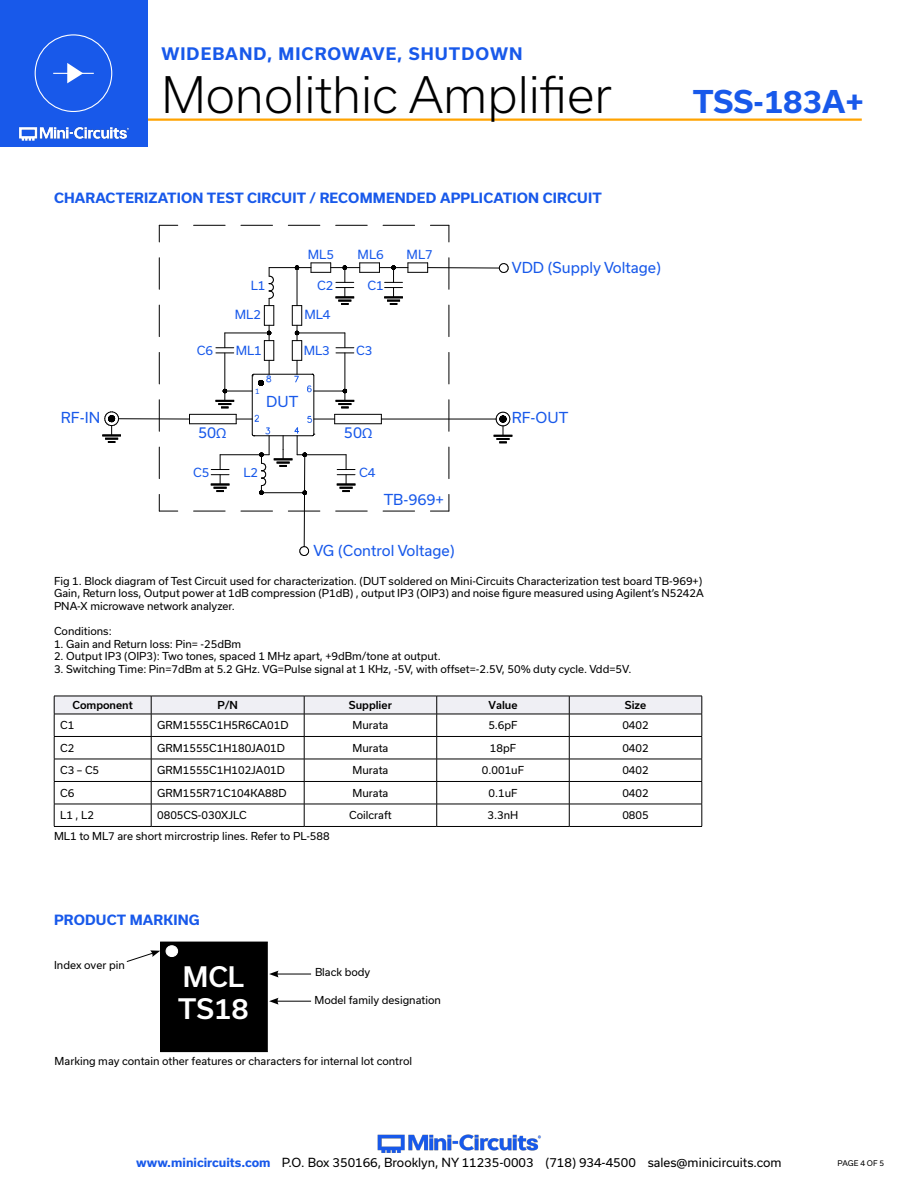
<style>
.page{position:relative;width:918px;height:1188px;background:#fff}
.page>*{position:absolute;margin:0;border:0;box-sizing:border-box;transform-origin:0 0}
.t1{font:300 48px "Usual";color:#000}
.t2{font:700 30px "Usual";color:#1859ea}
.t3{font:500 27px "Usual";color:#fff}
.t4{font:700 16.5px "Usual";letter-spacing:.065em;color:#1859ea}
.t5{font:14.4px "Usual";color:#1859ea}
.Blue_Headers{font:700 13.5px "Usual";letter-spacing:.015em;color:#1859ea}
.t6{font:12px "Usual";color:#000}
.t7{font:12px "Usual";color:#1859ea}
.Figure_text{font:10.5px/12.6px "Usual";color:#000}
.Table_Body_Left_Just{font:10.5px "Usual";color:#000}
.Table_Body_Center{font:10.5px "Usual";color:#000}
.Table_Header_Center{font:500 10.5px "Usual";color:#000}
.t8{font:7.5px "Usual";color:#000}
.t9{font:7.2px "Usual";color:#1859ea}
.s1{font-family:"Myriad Pro"}
.s2{font-weight:700;color:#1859ea}
</style>
<div class="page">
<hr style="left:129px;top:118px;width:733px;height:3px;background:#ffa300">
<div style="left:0;top:0;width:147px;height:147px;background:#1859ea"></div>
<img style="left:19px;top:126px;width:110px;height:15px">
<div style="left:35px;top:34px;width:77px;height:78px;border:1px solid #fff;border-radius:50%"></div>
<hr style="left:53px;top:73px;width:41px;height:1px;background:#fff">
<svg style="left:67px;top:63px;width:16px;height:20px"></svg>
<img style="left:377px;top:1134px;width:164px;height:19px">
<hr style="left:252px;top:376px;width:1px;height:58px;background:#000">
<hr style="left:254px;top:374px;width:58px;height:1px;background:#000">
<hr style="left:313px;top:376px;width:1px;height:58px;background:#000">
<hr style="left:190px;top:423px;width:46px;height:1px;background:#000">
<hr style="left:190px;top:414px;width:46px;height:1px;background:#000">
<hr style="left:119px;top:418px;width:71px;height:1px;background:#000">
<hr style="left:335px;top:423px;width:46px;height:1px;background:#000">
<hr style="left:335px;top:414px;width:46px;height:1px;background:#000">
<hr style="left:381px;top:419px;width:115px;height:1px;background:#000">
<hr style="left:269px;top:267px;width:42px;height:1px;background:#000">
<hr style="left:428px;top:267px;width:71px;height:1px;background:#000">
<svg style="left:499px;top:263px;width:10px;height:10px"></svg>
<svg style="left:494px;top:411px;width:18px;height:32px"></svg>
<svg style="left:102px;top:411px;width:19px;height:32px"></svg>
<svg style="left:216px;top:268px;width:58px;height:140px"></svg>
<svg style="left:292px;top:263px;width:136px;height:145px"></svg>
<hr style="left:220px;top:454px;width:49px;height:1px;background:#000">
<svg style="left:211px;top:455px;width:18px;height:37px"></svg>
<svg style="left:236px;top:414px;width:119px;height:142px"></svg>
<hr style="left:159px;top:258px;width:1px;height:31px;background:#000">
<hr style="left:159px;top:305px;width:1px;height:32px;background:#000">
<hr style="left:159px;top:352px;width:1px;height:32px;background:#000">
<hr style="left:159px;top:400px;width:1px;height:31px;background:#000">
<hr style="left:159px;top:447px;width:1px;height:32px;background:#000">
<svg style="left:159px;top:494px;width:19px;height:18px"></svg>
<hr style="left:194px;top:511px;width:31px;height:1px;background:#000">
<hr style="left:241px;top:511px;width:32px;height:1px;background:#000">
<hr style="left:288px;top:511px;width:32px;height:1px;background:#000">
<hr style="left:336px;top:511px;width:31px;height:1px;background:#000">
<hr style="left:383px;top:511px;width:32px;height:1px;background:#000">
<svg style="left:430px;top:494px;width:20px;height:18px"></svg>
<hr style="left:449px;top:447px;width:1px;height:32px;background:#000">
<hr style="left:449px;top:400px;width:1px;height:31px;background:#000">
<hr style="left:449px;top:352px;width:1px;height:32px;background:#000">
<hr style="left:449px;top:305px;width:1px;height:32px;background:#000">
<hr style="left:449px;top:258px;width:1px;height:31px;background:#000">
<svg style="left:430px;top:225px;width:20px;height:17px"></svg>
<hr style="left:383px;top:225px;width:32px;height:1px;background:#000">
<hr style="left:336px;top:225px;width:31px;height:1px;background:#000">
<hr style="left:288px;top:225px;width:32px;height:1px;background:#000">
<hr style="left:241px;top:225px;width:32px;height:1px;background:#000">
<hr style="left:194px;top:225px;width:31px;height:1px;background:#000">
<svg style="left:159px;top:225px;width:19px;height:17px"></svg>
<div style="left:161px;top:942px;width:106px;height:110px;background:#000"></div>
<div style="left:160px;top:942px;width:108px;height:110px;border:1px solid #000"></div>
<div style="left:166px;top:946px;width:12px;height:11px;background:#fff;border-radius:50%"></div>
<div style="left:166px;top:945px;width:12px;height:12px;border:1px solid #fff;border-radius:50%"></div>
<svg style="left:54px;top:696px;width:649px;height:130px"></svg>
<hr style="left:54px;top:826px;width:97px;height:1px;background:#000">
<hr style="left:151px;top:826px;width:153px;height:1px;background:#000">
<hr style="left:304px;top:826px;width:133px;height:1px;background:#000">
<hr style="left:437px;top:826px;width:132px;height:1px;background:#000">
<hr style="left:569px;top:826px;width:133px;height:1px;background:#000">
<svg style="left:126px;top:950px;width:34px;height:12px"></svg>
<hr style="left:276px;top:974px;width:35px;height:1px;background:#000">
<svg style="left:269px;top:971px;width:10px;height:6px"></svg>
<hr style="left:276px;top:1001px;width:35px;height:1px;background:#000">
<svg style="left:269px;top:998px;width:10px;height:7px"></svg>
<h3 class="t4" style="left:161px;top:45px;width:363px">WIDEBAND, MICROWAVE, SHUTDOWN</h3>
<h1 class="t1" style="left:161px;top:67px;width:452px">Monolithic Amplifier</h1>
<p class="Blue_Headers" style="left:54px;top:190px;width:549px">CHARACTERIZATION TEST CIRCUIT / RECOMMENDED APPLICATION CIRCUIT</p>
<p class="t7" style="left:308px;top:248px;width:28px">ML5</p>
<p class="t7" style="left:358px;top:248px;width:28px">ML6</p>
<p class="t7" style="left:407px;top:248px;width:28px">ML7</p>
<p class="t7" style="left:251px;top:278px;width:16px">L1</p>
<p class="t7" style="left:317px;top:278px;width:18px">C2</p>
<p class="t7" style="left:367px;top:278px;width:18px">C1</p>
<p class="t7" style="left:235px;top:308px;width:28px">ML2</p>
<p class="t7" style="left:236px;top:343px;width:28px">ML1</p>
<p class="t7" style="left:304px;top:308px;width:28px">ML4</p>
<p class="t7" style="left:197px;top:344px;width:18px">C6</p>
<p class="t7" style="left:304px;top:343px;width:28px">ML3</p>
<p class="t7" style="left:356px;top:344px;width:18px">C3</p>
<p class="t9" style="left:255px;top:387px;width:6px">1</p>
<p class="t5" style="left:266px;top:393px;width:34px">DUT</p>
<p class="t5" style="left:512px;top:260px;width:151px">VDD (Supply Voltage)</p>
<p class="t5" style="left:61px;top:410px;width:41px">RF-IN</p>
<p class="t5" style="left:512px;top:410px;width:58px">RF-OUT</p>
<p class="t5" style="left:198px;top:424px;width:30px">50<span class="s1">Ω</span></p>
<p class="t5" style="left:344px;top:424px;width:30px">50<span class="s1">Ω</span></p>
<p class="t7" style="left:193px;top:466px;width:18px">C5</p>
<p class="t7" style="left:359px;top:466px;width:18px">C4</p>
<p class="t7" style="left:243px;top:466px;width:16px">L2</p>
<p class="t5" style="left:384px;top:491px;width:62px">TB-969+</p>
<p class="t5" style="left:313px;top:543px;width:143px">VG (Control Voltage)</p>
<h2 class="t2" style="left:693px;top:84px;width:173px">TSS-183A+</h2>
<p class="Figure_text" style="left:54px;top:575px;width:650px">Fig 1. Block diagram of Test Circuit used for characterization. (DUT soldered on Mini-Circuits Characterization test board TB-969+)</p>
<p class="Figure_text" style="left:54px;top:587px;width:651px">Gain, Return loss, Output power at 1dB compression (P1dB) , output IP3 (OIP3) and noise figure measured using Agilent’s N5242A<br>PNA-X microwave network analyzer.</p>
<p class="Figure_text" style="left:54px;top:625px;width:59px">Conditions:</p>
<p class="Figure_text" style="left:54px;top:638px;width:189px">1. Gain and Return loss: Pin= -25dBm</p>
<p class="Figure_text" style="left:54px;top:650px;width:388px">2. Output IP3 (OIP3): Two tones, spaced 1 MHz apart, +9dBm/tone at output.</p>
<p class="Figure_text" style="left:54px;top:663px;width:579px">3. Switching Time: Pin=7dBm at 5.2 GHz. VG=Pulse signal at 1 KHz, -5V, with offset=-2.5V, 50% duty cycle. Vdd=5V.</p>
<p class="Table_Header_Center" style="left:72px;top:699px;width:62px">Component</p>
<p class="Table_Header_Center" style="left:217px;top:699px;width:22px">P/N</p>
<p class="Table_Header_Center" style="left:349px;top:699px;width:45px">Supplier</p>
<p class="Table_Header_Center" style="left:488px;top:699px;width:31px">Value</p>
<p class="Table_Header_Center" style="left:625px;top:699px;width:23px">Size</p>
<p class="Table_Body_Left_Just" style="left:60px;top:719px;width:16px">C1</p>
<p class="Table_Body_Left_Just" style="left:157px;top:719px;width:133px">GRM1555C1H5R6CA01D</p>
<p class="Table_Body_Center" style="left:352px;top:719px;width:37px">Murata</p>
<p class="Table_Body_Center" style="left:488px;top:719px;width:31px">5.6pF</p>
<p class="Table_Body_Center" style="left:622px;top:719px;width:28px">0402</p>
<p class="Table_Body_Left_Just" style="left:60px;top:742px;width:16px">C2</p>
<p class="Table_Body_Left_Just" style="left:157px;top:742px;width:129px">GRM1555C1H180JA01D</p>
<p class="Table_Body_Center" style="left:352px;top:742px;width:37px">Murata</p>
<p class="Table_Body_Center" style="left:490px;top:742px;width:28px">18pF</p>
<p class="Table_Body_Center" style="left:622px;top:742px;width:28px">0402</p>
<p class="Table_Body_Left_Just" style="left:60px;top:764px;width:40px">C3 – C5</p>
<p class="Table_Body_Left_Just" style="left:157px;top:764px;width:129px">GRM1555C1H102JA01D</p>
<p class="Table_Body_Center" style="left:352px;top:764px;width:37px">Murata</p>
<p class="Table_Body_Center" style="left:482px;top:764px;width:44px">0.001uF</p>
<p class="Table_Body_Center" style="left:622px;top:764px;width:28px">0402</p>
<p class="Table_Body_Left_Just" style="left:60px;top:787px;width:16px">C6</p>
<p class="Table_Body_Left_Just" style="left:157px;top:787px;width:131px">GRM155R71C104KA88D</p>
<p class="Table_Body_Center" style="left:352px;top:787px;width:37px">Murata</p>
<p class="Table_Body_Center" style="left:488px;top:787px;width:31px">0.1uF</p>
<p class="Table_Body_Center" style="left:622px;top:787px;width:28px">0402</p>
<p class="Table_Body_Left_Just" style="left:60px;top:809px;width:35px">L1 , L2</p>
<p class="Table_Body_Left_Just" style="left:157px;top:809px;width:91px">0805CS-030XJLC</p>
<p class="Table_Body_Center" style="left:349px;top:809px;width:44px">Coilcraft</p>
<p class="Table_Body_Center" style="left:488px;top:809px;width:32px">3.3nH</p>
<p class="Table_Body_Center" style="left:622px;top:809px;width:28px">0805</p>
<p class="Figure_text" style="left:54px;top:829px;width:277px">ML1 to ML7 are short mircrostrip lines. Refer to PL-588</p>
<p class="Blue_Headers" style="left:54px;top:912px;width:147px">PRODUCT MARKING</p>
<p class="Figure_text" style="left:54px;top:959px;width:72px">Index over pin</p>
<p class="t3" style="left:183px;top:961px;width:63px">MCL</p>
<p class="t3" style="left:178px;top:994px;width:72px">TS18</p>
<p class="Figure_text" style="left:315px;top:966px;width:57px">Black body</p>
<p class="Figure_text" style="left:314px;top:994px;width:128px">Model family designation</p>
<p class="Figure_text" style="left:55px;top:1055px;width:359px">Marking may contain other features or characters for internal lot control</p>
<p class="t6" style="left:136px;top:1156px;width:647px"><span class="s2">www.minicircuits.com</span> P.O. Box 350166, Brooklyn, NY 11235-0003 (718) 934-4500 sales@minicircuits.com</p>
<p class="t8" style="left:838px;top:1159px;width:48px">PAGE 4 OF 5</p>
</div>
